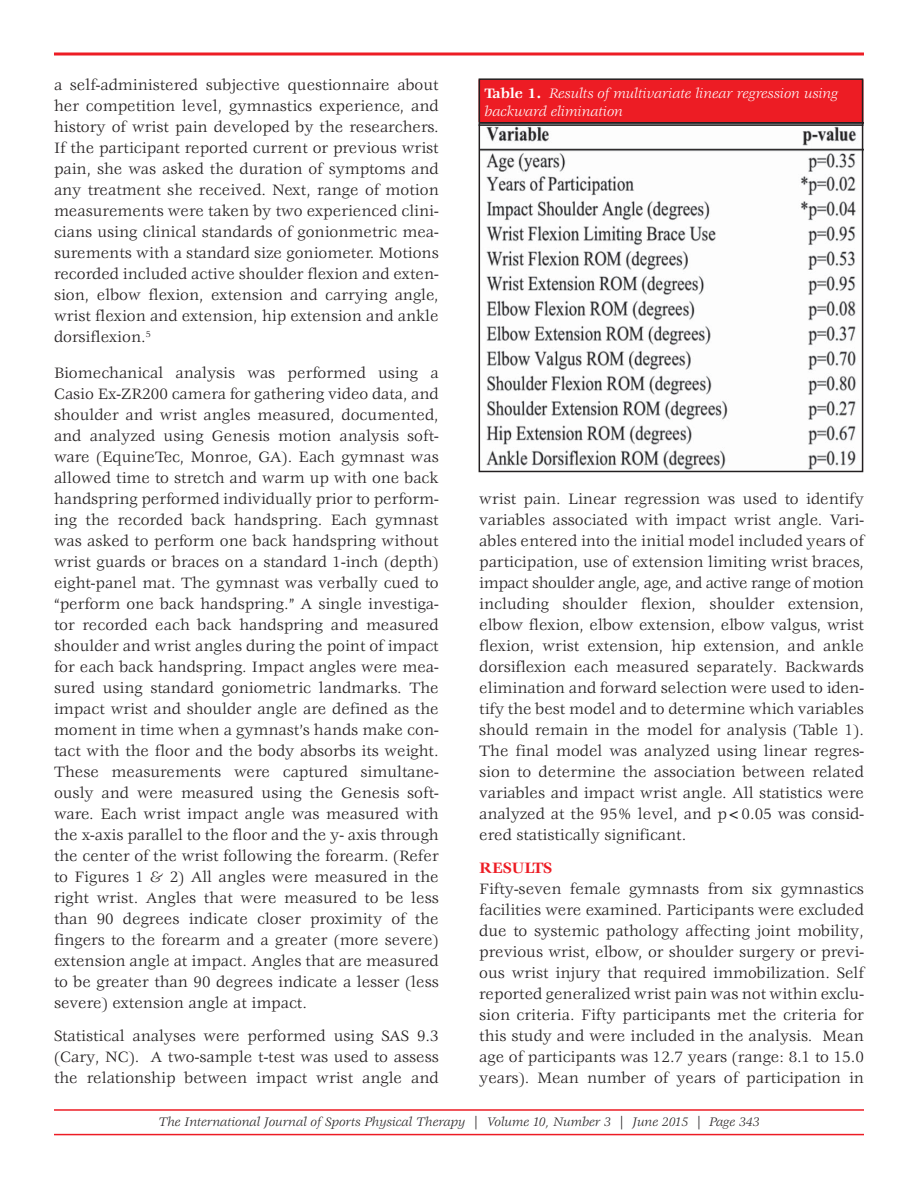
<style>
.page{position:relative;width:918px;height:1188px;background:#fff}
.page>*{position:absolute;margin:0;border:0;box-sizing:border-box;transform-origin:0 0}
.t1{font:16.5px/21px "Veljovic Std";color:#231f20;text-align:justify}
.t2{font:700 16.5px "Veljovic Std";color:#ed1c24}
.t3{font:italic 15px/18px "Veljovic Std";color:#fff}
.t4{font:italic 13.5px "Veljovic Std";color:#231f20}
.s1{font-weight:700;font-style:normal}
</style>
<div class="page">
<hr style="left:54px;top:1109px;width:810px;height:2px;background:#ed1c24">
<hr style="left:54px;top:1134px;width:810px;height:1px;background:#ed1c24">
<svg style="left:54px;top:52px;width:810px;height:4px;background:#f1545a"></svg>
<div style="left:479px;top:79px;width:384px;height:46px;background:#ed1c24"></div>
<img style="left:478px;top:123px;width:386px;height:347px">
<div style="left:479px;top:78px;width:384px;height:394px;border:2px solid #231f20"></div>
<hr style="left:479px;top:124px;width:384px;height:2px;background:#231f20">
<p class="t1" style="left:54px;top:76px;width:386px">a self-administered subjective questionnaire about her competition level, gymnastics experience, and history of wrist pain developed by the researchers.<br>If the participant reported current or previous wrist pain, she was asked the duration of symptoms and any treatment she received. Next, range of motion measurements were taken by two experienced clini&shy;cians using clinical standards of gonionmetric mea&shy;surements with a standard size goniometer. Motions recorded included active shoulder flexion and exten&shy;sion, elbow flexion, extension and carrying angle, wrist flexion and extension, hip extension and ankle dorsiflexion.<sup>5</sup></p>
<p class="t1" style="left:54px;top:364px;width:386px">Biomechanical analysis was performed using a Casio Ex-ZR200 camera for gathering video data, and shoulder and wrist angles measured, documented, and analyzed using Genesis motion analysis soft&shy;ware (EquineTec, Monroe, GA). Each gymnast was allowed time to stretch and warm up with one back handspring performed individually prior to perform&shy;ing the recorded back handspring. Each gymnast was asked to perform one back handspring without wrist guards or braces on a standard 1-inch (depth) eight-panel mat. The gymnast was verbally cued to “perform one back handspring.” A single investiga&shy;tor recorded each back handspring and measured shoulder and wrist angles during the point of impact for each back handspring. Impact angles were mea&shy;sured using standard goniometric landmarks. The impact wrist and shoulder angle are defined as the moment in time when a gymnast’s hands make con&shy;tact with the floor and the body absorbs its weight.<br>These measurements were captured simultane&shy;ously and were measured using the Genesis soft&shy;ware. Each wrist impact angle was measured with the x-axis parallel to the floor and the y- axis through the center of the wrist following the forearm. (Refer to Figures 1 &amp; 2) All angles were measured in the right wrist. Angles that were measured to be less than 90 degrees indicate closer proximity of the fingers to the forearm and a greater (more severe) extension angle at impact. Angles that are measured to be greater than 90 degrees indicate a lesser (less severe) extension angle at impact.</p>
<p class="t1" style="left:54px;top:1027px;width:386px">Statistical analyses were performed using SAS 9.3 (Cary, NC). A two-sample t-test was used to assess the relationship between impact wrist angle and</p>
<p class="t3" style="left:485px;top:85px;width:355px"><span class="s1">Table 1.</span> Results of multivariate linear regression using backward elimination</p>
<p class="t1" style="left:479px;top:489px;width:386px">wrist pain. Linear regression was used to identify variables associated with impact wrist angle. Vari&shy;ables entered into the initial model included years of participation, use of extension limiting wrist braces, impact shoulder angle, age, and active range of motion including shoulder flexion, shoulder extension, elbow flexion, elbow extension, elbow valgus, wrist flexion, wrist extension, hip extension, and ankle dorsiflexion each measured separately. Backwards elimination and forward selection were used to iden&shy;tify the best model and to determine which variables should remain in the model for analysis (Table 1).<br>The final model was analyzed using linear regres&shy;sion to determine the association between related variables and impact wrist angle. All statistics were analyzed at the 95% level, and p&lt;0.05 was consid&shy;ered statistically significant.</p>
<p class="t2" style="left:479px;top:861px;width:74px">RESULTS</p>
<p class="t1" style="left:479px;top:879px;width:386px">Fifty-seven female gymnasts from six gymnastics facilities were examined. Participants were excluded due to systemic pathology affecting joint mobility, previous wrist, elbow, or shoulder surgery or previ&shy;ous wrist injury that required immobilization. Self reported generalized wrist pain was not within exclu&shy;sion criteria. Fifty participants met the criteria for this study and were included in the analysis. Mean age of participants was 12.7 years (range: 8.1 to 15.0 years). Mean number of years of participation in</p>
<p class="t4" style="left:158px;top:1117px;width:603px">The International Journal of Sports Physical Therapy | Volume 10, Number 3 | June 2015 | Page 343</p>
</div>
